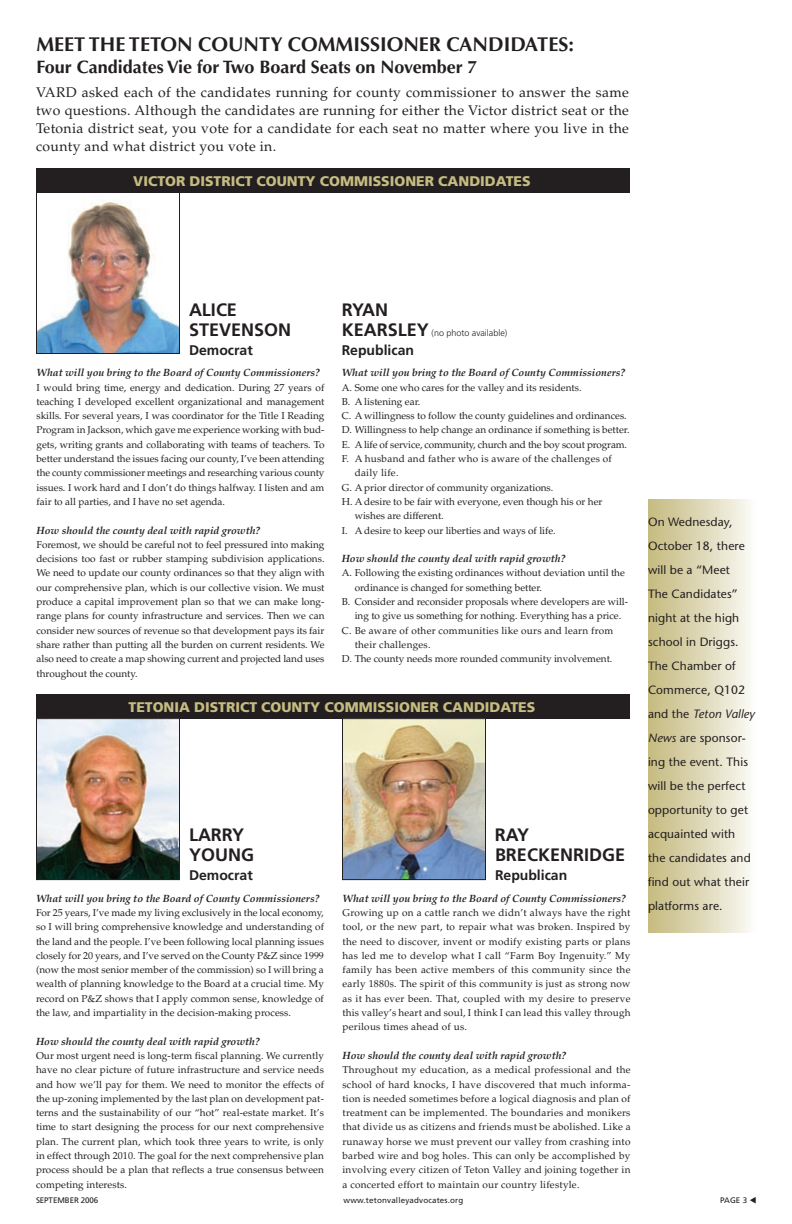
<style>
.page{position:relative;width:792px;height:1224px;background:#fff}
.page>*{position:absolute;margin:0;border:0;box-sizing:border-box;transform-origin:0 0}
.t1{font:700 20px "Optima";color:#231f20}
.t2{font:700 18px "Optima";color:#231f20}
.t3{font:700 18px/20px "Frutiger";color:#231f20}
.t4{font:14px/18px "Palatino";letter-spacing:.025em;color:#231f20;text-align:justify}
.t5{font:900 14px "Frutiger";color:#c6bc81}
.t6{font:700 14px "Frutiger";color:#231f20}
.t7{font:12px/24px "Stone Sans";letter-spacing:.01em;color:#231f20}
.t8{font:italic 700 10.5px "Palatino";color:#231f20}
.t9{font:10px/14.3px "Palatino";color:#231f20;text-align:justify}
.t10{font:10px "Palatino";letter-spacing:.025em;color:#231f20}
.t11{font:300 9px "Frutiger";color:#231f20}
.t12{font:8px "Frutiger";letter-spacing:.02em;color:#231f20}
.t13{font:8px "Frutiger";letter-spacing:-.01em;color:#231f20}
.s1{font-weight:700;font-size:18px}
.s2{font-style:italic}
</style>
<div class="page">
<div style="left:36px;top:694px;width:594px;height:25px;background:#231f20"></div>
<div style="left:36px;top:168px;width:594px;height:25px;background:#231f20"></div>
<div style="left:648px;top:499px;width:108px;height:434px;background:linear-gradient(to right,#c4b97d,#fbfaf6)"></div>
<img style="left:344px;top:720px;width:140px;height:158px">
<div style="left:342px;top:718px;width:144px;height:162px;border:1px solid #231f20"></div>
<img style="left:38px;top:201px;width:140px;height:151px">
<div style="left:36px;top:192px;width:144px;height:162px;border:1px solid #231f20"></div>
<img style="left:38px;top:720px;width:140px;height:158px">
<div style="left:36px;top:718px;width:144px;height:162px;border:1px solid #231f20"></div>
<h1 class="t1" style="left:36px;top:32px;width:539px">MEET THE TETON COUNTY COMMISSIONER CANDIDATES:</h1>
<h2 class="t2" style="left:36px;top:56px;width:442px">Four Candidates Vie for Two Board Seats on November 7</h2>
<p class="t4" style="left:36px;top:83px;width:595px">VARD asked each of the candidates running for county commissioner to answer the same two questions. Although the candidates are running for either the Victor district seat or the Tetonia district seat, you vote for a candidate for each seat no matter where you live in the county and what district you vote in.</p>
<h3 class="t5" style="left:133px;top:173px;width:399px">VICTOR DISTRICT COUNTY COMMISSIONER CANDIDATES</h3>
<h2 class="t3" style="left:189px;top:299px;width:104px">ALICE<br>STEVENSON</h2>
<h3 class="t6" style="left:189px;top:342px;width:65px">Democrat</h3>
<p class="t8" style="left:37px;top:366px;width:285px">What will you bring to the Board of County Commissioners?</p>
<p class="t9" style="left:37px;top:380px;width:290px">I would bring time, energy and dedication. During 27 years of teaching I developed excellent organizational and management skills. For several years, I was coordinator for the Title I Reading Program in Jackson, which gave me experience working with bud&shy;gets, writing grants and collaborating with teams of teachers. To better understand the issues facing our county, I’ve been attending the county commissioner meetings and researching various county issues. I work hard and I don’t do things halfway. I listen and am fair to all parties, and I have no set agenda.</p>
<p class="t8" style="left:37px;top:524px;width:225px">How should the county deal with rapid growth?</p>
<p class="t9" style="left:37px;top:537px;width:290px">Foremost, we should be careful not to feel pressured into making decisions too fast or rubber stamping subdivision applications.<br>We need to update our county ordinances so that they align with our comprehensive plan, which is our collective vision. We must produce a capital improvement plan so that we can make long&shy;range plans for county infrastructure and services. Then we can consider new sources of revenue so that development pays its fair share rather than putting all the burden on current residents. We also need to create a map showing current and projected land uses throughout the county.</p>
<h2 class="t3" style="left:342px;top:299px;width:48px">RYAN</h2>
<p class="t11" style="left:342px;top:327px;width:167px"><span class="s1">KEARSLEY</span> (no photo available)</p>
<h3 class="t6" style="left:342px;top:342px;width:74px">Republican</h3>
<p class="t8" style="left:342px;top:366px;width:285px">What will you bring to the Board of County Commissioners?</p>
<p class="t9" style="left:342px;top:380px;width:241px">A. Some one who cares for the valley and its residents.</p>
<p class="t9" style="left:342px;top:394px;width:80px">B. A listening ear.</p>
<p class="t9" style="left:342px;top:409px;width:287px">C. A willingness to follow the county guidelines and ordinances.</p>
<p class="t9" style="left:342px;top:423px;width:289px">D. Willingness to help change an ordinance if something is better.</p>
<p class="t9" style="left:342px;top:437px;width:287px">E. A life of service, community, church and the boy scout program.</p>
<p class="t10" style="left:342px;top:453px;width:272px">F. A husband and father who is aware of the challenges of</p>
<p class="t10" style="left:355px;top:467px;width:45px">daily life.</p>
<p class="t9" style="left:342px;top:480px;width:213px">G. A prior director of community organizations.</p>
<p class="t9" style="left:342px;top:495px;width:262px">H. A desire to be fair with everyone, even though his or her</p>
<p class="t9" style="left:355px;top:509px;width:91px">wishes are different.</p>
<p class="t9" style="left:342px;top:523px;width:216px">I. A desire to keep our liberties and ways of life.</p>
<p class="t8" style="left:342px;top:552px;width:225px">How should the county deal with rapid growth?</p>
<p class="t9" style="left:342px;top:566px;width:285px">A. Following the existing ordinances without deviation until the</p>
<p class="t9" style="left:355px;top:580px;width:189px">ordinance is changed for something better.</p>
<p class="t9" style="left:342px;top:595px;width:288px">B. Consider and reconsider proposals where developers are will-</p>
<p class="t9" style="left:355px;top:609px;width:268px">ing to give us something for nothing. Everything has a price.</p>
<p class="t10" style="left:342px;top:624px;width:273px">C. Be aware of other communities like ours and learn from</p>
<p class="t10" style="left:355px;top:639px;width:77px">their challenges.</p>
<p class="t9" style="left:342px;top:652px;width:272px">D. The county needs more rounded community involvement.</p>
<h3 class="t5" style="left:129px;top:698px;width:408px">TETONIA DISTRICT COUNTY COMMISSIONER CANDIDATES</h3>
<h2 class="t3" style="left:189px;top:825px;width:66px">LARRY<br>YOUNG</h2>
<h3 class="t6" style="left:189px;top:867px;width:65px">Democrat</h3>
<p class="t8" style="left:36px;top:892px;width:285px">What will you bring to the Board of County Commissioners?</p>
<p class="t9" style="left:36px;top:906px;width:290px">For 25 years, I’ve made my living exclusively in the local economy, so I will bring comprehensive knowledge and understanding of the land and the people. I’ve been following local planning issues closely for 20 years, and I’ve served on the County P&amp;Z since 1999 (now the most senior member of the commission) so I will bring a wealth of planning knowledge to the Board at a crucial time. My record on P&amp;Z shows that I apply common sense, knowledge of the law, and impartiality in the decision-making process.</p>
<p class="t8" style="left:36px;top:1035px;width:225px">How should the county deal with rapid growth?</p>
<p class="t9" style="left:36px;top:1049px;width:290px">Our most urgent need is long-term fiscal planning. We currently have no clear picture of future infrastructure and service needs and how we’ll pay for them. We need to monitor the effects of the up-zoning implemented by the last plan on development pat&shy;terns and the sustainability of our “hot” real-estate market. It’s time to start designing the process for our next comprehensive plan. The current plan, which took three years to write, is only in effect through 2010. The goal for the next comprehensive plan process should be a plan that reflects a true consensus between competing interests.</p>
<h2 class="t3" style="left:495px;top:825px;width:132px">RAY<br>BRECKENRIDGE</h2>
<h3 class="t6" style="left:495px;top:867px;width:74px">Republican</h3>
<p class="t8" style="left:342px;top:892px;width:285px">What will you bring to the Board of County Commissioners?</p>
<p class="t9" style="left:342px;top:906px;width:290px">Growing up on a cattle ranch we didn’t always have the right tool, or the new part, to repair what was broken. Inspired by the need to discover, invent or modify existing parts or plans has led me to develop what I call “Farm Boy Ingenuity.” My family has been active members of this community since the early 1880s. The spirit of this community is just as strong now as it has ever been. That, coupled with my desire to preserve this valley’s heart and soul, I think I can lead this valley through perilous times ahead of us.</p>
<p class="t8" style="left:342px;top:1049px;width:225px">How should the county deal with rapid growth?</p>
<p class="t9" style="left:342px;top:1063px;width:290px">Throughout my education, as a medical professional and the school of hard knocks, I have discovered that much informa&shy;tion is needed sometimes before a logical diagnosis and plan of treatment can be implemented. The boundaries and monikers that divide us as citizens and friends must be abolished. Like a runaway horse we must prevent our valley from crashing into barbed wire and bog holes. This can only be accomplished by involving every citizen of Teton Valley and joining together in a concerted effort to maintain our country lifestyle.</p>
<p class="t7" style="left:648px;top:510px;width:108px">On Wednesday,<br>October 18, there will be a “Meet<br>The Candidates” night at the high school in Driggs.<br>The Chamber of<br>Commerce, Q102 and the <span class="s2">Teton Valley<br>News</span> are sponsor&shy;ing the event. This will be the perfect opportunity to get acquainted with the candidates and find out what their platforms are.</p>
<p class="t13" style="left:36px;top:1196px;width:64px">SEPTEMBER 2006</p>
<p class="t12" style="left:344px;top:1196px;width:121px">www.tetonvalleyadvocates.org</p>
<p class="t12" style="left:720px;top:1196px;width:38px">PAGE 3 ▼</p>
</div>
